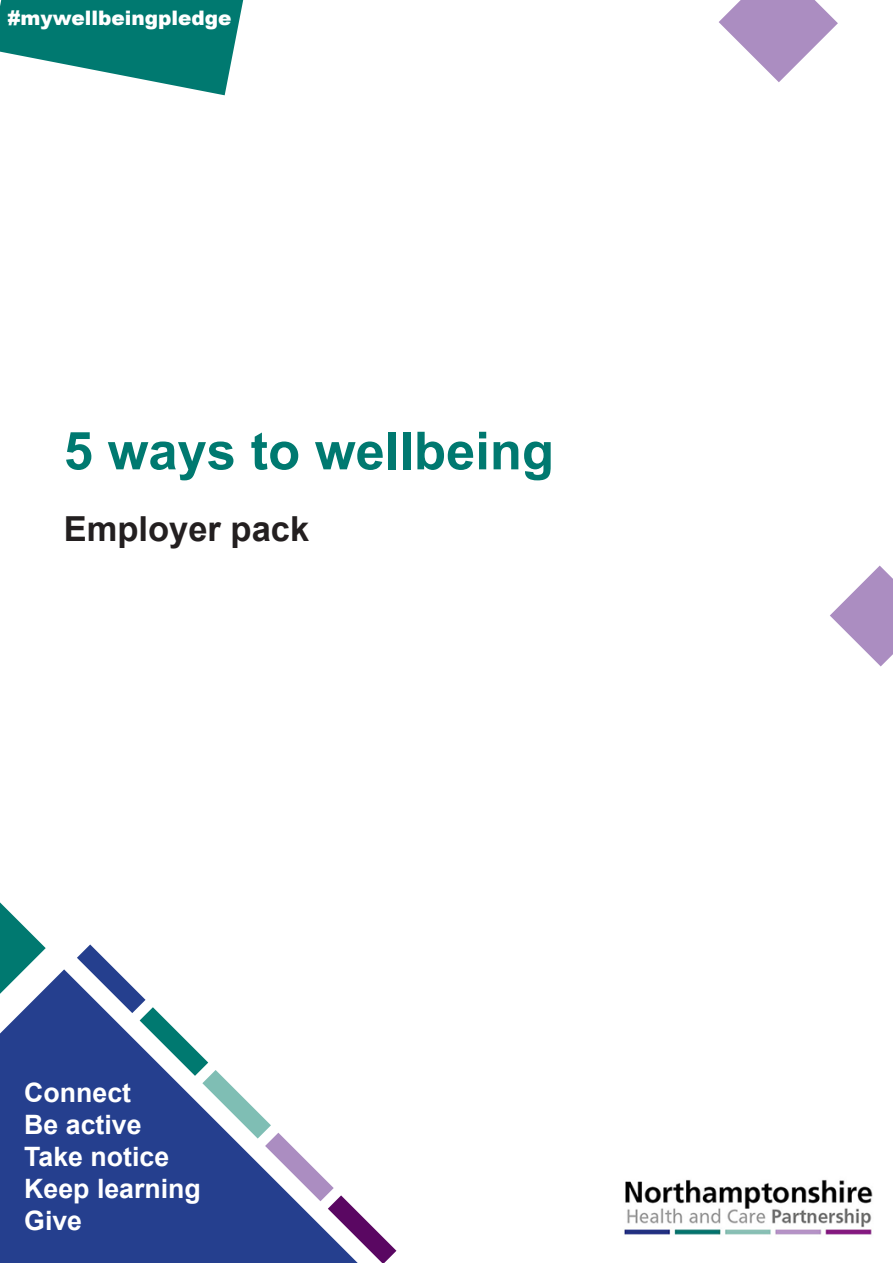
<style>
.page{position:relative;width:893px;height:1263px;background:#fff}
.page>*{position:absolute;margin:0;border:0;box-sizing:border-box;transform-origin:0 0}
.t1{font:700 52.5px "Arial";color:#007970}
.t2{font:700 34.5px "Arial";color:#231f20}
.t3{font:700 26.7px "Arial";color:#fff}
.t4{font:900 19.95px "Arial";color:#fff}
</style>
<div class="page">
<div style="left:0;top:969px;width:77px;height:294px;background:#253f8e"></div>
<svg style="left:0;top:902px;width:46px;height:92px"></svg>
<svg style="left:77px;top:944px;width:319px;height:319px"></svg>
<svg style="left:830px;top:566px;width:63px;height:100px"></svg>
<svg style="left:0;top:0;width:243px;height:95px"></svg>
<svg style="left:719px;top:0;width:119px;height:82px"></svg>
<img style="left:624px;top:1179px;width:249px;height:56px">
<p class="t4" style="left:7px;top:3px;width:226px">#mywellbeingpledge</p>
<p class="t1" style="left:64px;top:414px;width:492px">5 ways to wellbeing</p>
<p class="t2" style="left:64px;top:504px;width:247px">Employer pack</p>
<p class="t3" style="left:24px;top:1074px;width:108px">Connect</p>
<p class="t3" style="left:24px;top:1106px;width:119px">Be active</p>
<p class="t3" style="left:24px;top:1138px;width:146px">Take notice</p>
<p class="t3" style="left:24px;top:1170px;width:178px">Keep learning</p>
<p class="t3" style="left:24px;top:1202px;width:59px">Give</p>
</div>
